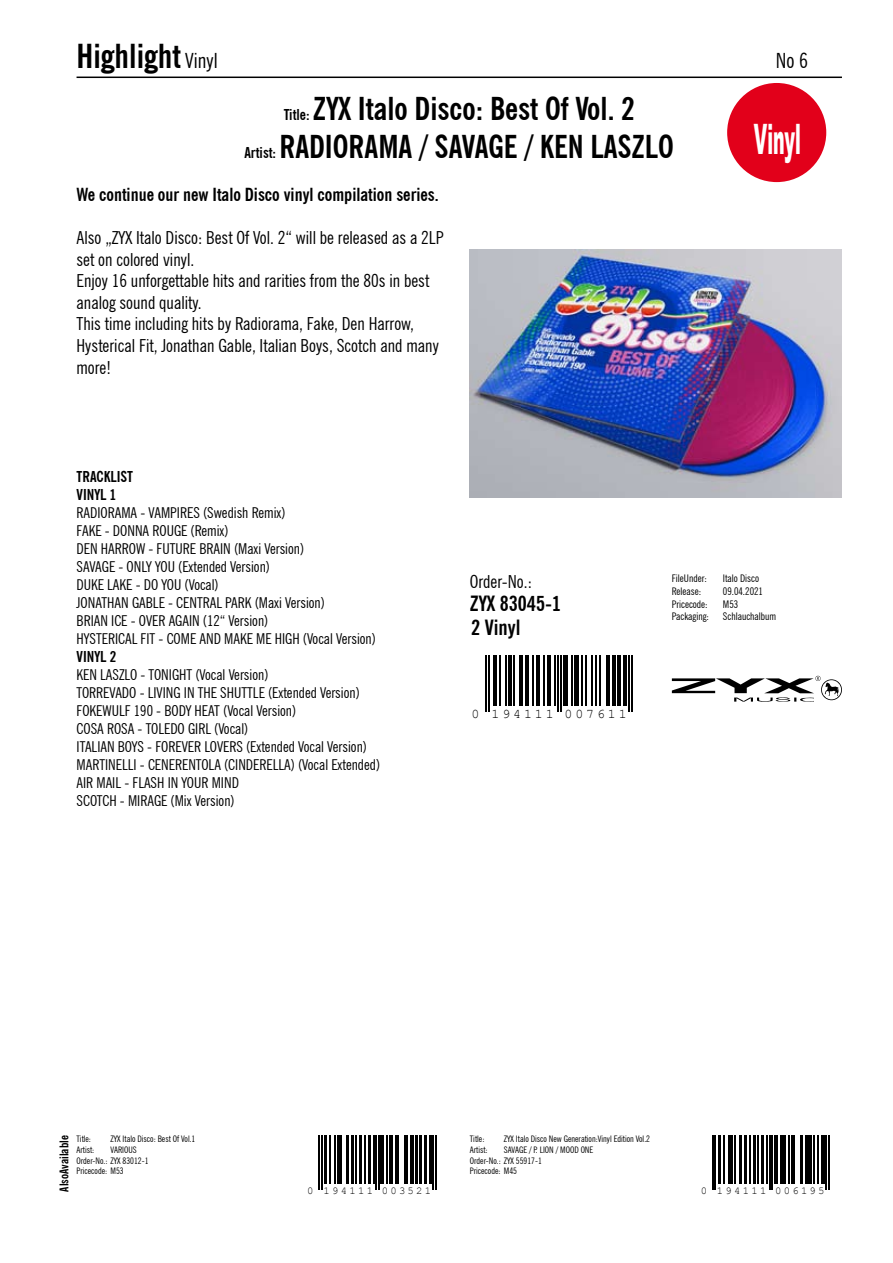
<style>
.page{position:relative;width:893px;height:1263px;background:#fff}
.page>*{position:absolute;margin:0;border:0;box-sizing:border-box;transform-origin:0 0}
.t1{font:900 42px "Arial";letter-spacing:.005em;color:#fff;scale:.41 1}
.t2{font:700 condensed 33px "News Gothic BT";color:#000}
.t3{font:700 condensed 31.5px/38.2px "News Gothic BT";color:#000;text-align:center}
.t4{font:700 condensed 21px "News Gothic BT";color:#000}
.t5{font:condensed 21px "News Gothic BT";color:#000}
.t6{font:condensed 18px/21.6px "News Gothic BT";color:#000}
.t7{font:700 condensed 18px "News Gothic BT";color:#000}
.t8{font:condensed 15px/18px "News Gothic BT";color:#000}
.t9{font:700 condensed 15px/18px "News Gothic BT";color:#000}
.t10{font:13.35px "Courier New";letter-spacing:.215em;color:#000}
.t11{font:700 condensed 12px "News Gothic BT";color:#000}
.t12{font:10.65px "Courier New";letter-spacing:.215em;color:#000}
.t13{font:condensed 10.5px "News Gothic BT";color:#000}
.t14{font:condensed 9px/10.6px "News Gothic BT";color:#000}
.s1{font-weight:400;font-size:21px}
.s2{font-size:15px}
</style>
<div class="page">
<hr style="left:77px;top:77px;width:765px;height:1px;background:#000">
<img style="left:470px;top:249px;width:372px;height:248px">
<hr style="left:485px;top:655px;width:2px;height:57px;background:#000">
<hr style="left:488px;top:655px;width:2px;height:57px;background:#000">
<hr style="left:493px;top:655px;width:3px;height:50px;background:#000">
<hr style="left:499px;top:655px;width:2px;height:50px;background:#000">
<hr style="left:506px;top:655px;width:1px;height:50px;background:#000">
<hr style="left:509px;top:655px;width:3px;height:50px;background:#000">
<hr style="left:513px;top:655px;width:2px;height:50px;background:#000">
<hr style="left:520px;top:655px;width:3px;height:50px;background:#000">
<hr style="left:526px;top:655px;width:3px;height:50px;background:#000">
<hr style="left:532px;top:655px;width:2px;height:50px;background:#000">
<hr style="left:537px;top:655px;width:3px;height:50px;background:#000">
<hr style="left:543px;top:655px;width:1px;height:50px;background:#000">
<hr style="left:547px;top:655px;width:4px;height:50px;background:#000">
<hr style="left:554px;top:655px;width:1px;height:50px;background:#000">
<hr style="left:557px;top:655px;width:1px;height:57px;background:#000">
<hr style="left:560px;top:655px;width:1px;height:57px;background:#000">
<div style="left:563px;top:655px;width:5px;height:50px;background:#000"></div>
<hr style="left:571px;top:655px;width:1px;height:50px;background:#000">
<div style="left:574px;top:655px;width:5px;height:50px;background:#000"></div>
<hr style="left:582px;top:655px;width:1px;height:50px;background:#000">
<hr style="left:585px;top:655px;width:1px;height:50px;background:#000">
<hr style="left:591px;top:655px;width:2px;height:50px;background:#000">
<hr style="left:596px;top:655px;width:1px;height:50px;background:#000">
<hr style="left:599px;top:655px;width:1px;height:50px;background:#000">
<hr style="left:606px;top:655px;width:4px;height:50px;background:#000">
<hr style="left:613px;top:655px;width:3px;height:50px;background:#000">
<hr style="left:617px;top:655px;width:3px;height:50px;background:#000">
<hr style="left:624px;top:655px;width:3px;height:50px;background:#000">
<hr style="left:628px;top:655px;width:2px;height:57px;background:#000">
<hr style="left:631px;top:655px;width:2px;height:57px;background:#000">
<svg style="left:672px;top:676px;width:170px;height:26px"></svg>
<hr style="left:319px;top:1135px;width:1px;height:54px;background:#000">
<hr style="left:321px;top:1135px;width:1px;height:54px;background:#000">
<hr style="left:325px;top:1135px;width:2px;height:49px;background:#000">
<hr style="left:330px;top:1135px;width:1px;height:49px;background:#000">
<hr style="left:335px;top:1135px;width:1px;height:49px;background:#000">
<hr style="left:337px;top:1135px;width:3px;height:49px;background:#000">
<hr style="left:341px;top:1135px;width:1px;height:49px;background:#000">
<hr style="left:346px;top:1135px;width:2px;height:49px;background:#000">
<hr style="left:351px;top:1135px;width:2px;height:49px;background:#000">
<hr style="left:356px;top:1135px;width:1px;height:49px;background:#000">
<hr style="left:359px;top:1135px;width:3px;height:49px;background:#000">
<hr style="left:364px;top:1135px;width:2px;height:49px;background:#000">
<hr style="left:368px;top:1135px;width:3px;height:49px;background:#000">
<hr style="left:373px;top:1135px;width:1px;height:49px;background:#000">
<hr style="left:376px;top:1135px;width:1px;height:54px;background:#000">
<hr style="left:378px;top:1135px;width:1px;height:54px;background:#000">
<hr style="left:380px;top:1135px;width:4px;height:49px;background:#000">
<hr style="left:387px;top:1135px;width:1px;height:49px;background:#000">
<hr style="left:389px;top:1135px;width:4px;height:49px;background:#000">
<hr style="left:395px;top:1135px;width:2px;height:49px;background:#000">
<hr style="left:398px;top:1135px;width:1px;height:49px;background:#000">
<hr style="left:404px;top:1135px;width:1px;height:49px;background:#000">
<hr style="left:406px;top:1135px;width:2px;height:49px;background:#000">
<hr style="left:410px;top:1135px;width:4px;height:49px;background:#000">
<hr style="left:415px;top:1135px;width:3px;height:49px;background:#000">
<hr style="left:419px;top:1135px;width:2px;height:49px;background:#000">
<hr style="left:424px;top:1135px;width:2px;height:49px;background:#000">
<hr style="left:429px;top:1135px;width:2px;height:49px;background:#000">
<hr style="left:432px;top:1135px;width:2px;height:54px;background:#000">
<hr style="left:435px;top:1135px;width:1px;height:54px;background:#000">
<hr style="left:712px;top:1135px;width:1px;height:54px;background:#000">
<hr style="left:714px;top:1135px;width:2px;height:54px;background:#000">
<hr style="left:718px;top:1135px;width:3px;height:49px;background:#000">
<hr style="left:723px;top:1135px;width:1px;height:49px;background:#000">
<hr style="left:728px;top:1135px;width:1px;height:49px;background:#000">
<hr style="left:730px;top:1135px;width:3px;height:49px;background:#000">
<hr style="left:734px;top:1135px;width:1px;height:49px;background:#000">
<hr style="left:739px;top:1135px;width:3px;height:49px;background:#000">
<hr style="left:744px;top:1135px;width:3px;height:49px;background:#000">
<hr style="left:749px;top:1135px;width:1px;height:49px;background:#000">
<hr style="left:753px;top:1135px;width:2px;height:49px;background:#000">
<hr style="left:758px;top:1135px;width:1px;height:49px;background:#000">
<hr style="left:761px;top:1135px;width:3px;height:49px;background:#000">
<hr style="left:766px;top:1135px;width:2px;height:49px;background:#000">
<hr style="left:769px;top:1135px;width:1px;height:54px;background:#000">
<hr style="left:771px;top:1135px;width:2px;height:54px;background:#000">
<hr style="left:774px;top:1135px;width:3px;height:49px;background:#000">
<hr style="left:780px;top:1135px;width:1px;height:49px;background:#000">
<hr style="left:782px;top:1135px;width:4px;height:49px;background:#000">
<hr style="left:789px;top:1135px;width:1px;height:49px;background:#000">
<hr style="left:791px;top:1135px;width:1px;height:49px;background:#000">
<hr style="left:794px;top:1135px;width:1px;height:49px;background:#000">
<hr style="left:800px;top:1135px;width:2px;height:49px;background:#000">
<hr style="left:805px;top:1135px;width:2px;height:49px;background:#000">
<hr style="left:808px;top:1135px;width:4px;height:49px;background:#000">
<hr style="left:813px;top:1135px;width:2px;height:49px;background:#000">
<hr style="left:817px;top:1135px;width:1px;height:49px;background:#000">
<hr style="left:821px;top:1135px;width:4px;height:49px;background:#000">
<hr style="left:826px;top:1135px;width:1px;height:54px;background:#000">
<hr style="left:828px;top:1135px;width:2px;height:54px;background:#000">
<div style="left:727px;top:83px;width:99px;height:99px;background:#e2001a;border-radius:50%"></div>
<h2 class="t2" style="left:77px;top:36px;width:143px">Highlight <span class="s1">Vinyl</span></h2>
<h3 class="t5" style="left:776px;top:47px;width:34px">No 6</h3>
<h3 class="t3" style="left:244px;top:89px;width:431px"><span class="s2">Title:</span> ZYX Italo Disco: Best Of Vol. 2<br><span class="s2">Artist:</span> RADIORAMA / SAVAGE / KEN LASZLO</h3>
<p class="t7" style="left:77px;top:183px;width:364px">We continue our new Italo Disco vinyl compilation series.</p>
<p class="t6" style="left:77px;top:227px;width:369px">Also „ZYX Italo Disco: Best Of Vol. 2“ will be released as a 2LP set on colored vinyl.<br>Enjoy 16 unforgettable hits and rarities from the 80s in best analog sound quality.<br>This time including hits by Radiorama, Fake, Den Harrow, Hysterical Fit, Jonathan Gable, Italian Boys, Scotch and many more!</p>
<h1 class="t1" style="left:754px;top:109px;width:116px">Vinyl</h1>
<p class="t9" style="left:77px;top:467px;width:58px">TRACKLIST<br>VINYL 1</p>
<p class="t8" style="left:77px;top:503px;width:301px">RADIORAMA - VAMPIRES (Swedish Remix)<br>FAKE - DONNA ROUGE (Remix)<br>DEN HARROW - FUTURE BRAIN (Maxi Version)<br>SAVAGE - ONLY YOU (Extended Version)<br>DUKE LAKE - DO YOU (Vocal)<br>JONATHAN GABLE - CENTRAL PARK (Maxi Version)<br>BRIAN ICE - OVER AGAIN (12“ Version)<br>HYSTERICAL FIT - COME AND MAKE ME HIGH (Vocal Version)</p>
<p class="t9" style="left:77px;top:647px;width:41px">VINYL 2</p>
<p class="t8" style="left:77px;top:665px;width:305px">KEN LASZLO - TONIGHT (Vocal Version)<br>TORREVADO - LIVING IN THE SHUTTLE (Extended Version)<br>FOKEWULF 190 - BODY HEAT (Vocal Version)<br>COSA ROSA - TOLEDO GIRL (Vocal)<br>ITALIAN BOYS - FOREVER LOVERS (Extended Vocal Version)<br>MARTINELLI - CENERENTOLA (CINDERELLA) (Vocal Extended)<br>AIR MAIL - FLASH IN YOUR MIND<br>SCOTCH - MIRAGE (Mix Version)</p>
<p class="t6" style="left:470px;top:570px;width:64px">Order-No.:</p>
<h3 class="t4" style="left:470px;top:591px;width:93px">ZYX 83045-1</h3>
<h3 class="t4" style="left:471px;top:614px;width:51px">2 Vinyl</h3>
<p class="t10" style="left:471px;top:705px;width:157px">0 194111 007611</p>
<p class="t13" style="left:672px;top:572px;width:37px">FileUnder:</p>
<p class="t13" style="left:723px;top:572px;width:38px">Italo Disco</p>
<p class="t13" style="left:672px;top:585px;width:31px">Release:</p>
<p class="t13" style="left:723px;top:585px;width:42px">09.04.2021</p>
<p class="t13" style="left:672px;top:597px;width:37px">Pricecode:</p>
<p class="t13" style="left:723px;top:597px;width:17px">M53</p>
<p class="t13" style="left:672px;top:610px;width:39px">Packaging:</p>
<p class="t13" style="left:723px;top:610px;width:55px">Schlauchalbum</p>
<p class="t11" style="left:57px;top:1191px;width:58px;rotate:-90deg">AlsoAvailable</p>
<p class="t14" style="left:77px;top:1134px;width:16px">Title:</p>
<p class="t14" style="left:111px;top:1134px;width:86px">ZYX Italo Disco: Best Of Vol.1</p>
<p class="t14" style="left:77px;top:1144px;width:73px;text-indent:34px">VARIOUS<br>Order-No.: ZYX 83012-1<br>Pricecode: M53</p>
<p class="t14" style="left:77px;top:1144px;width:19px">Artist:</p>
<p class="t12" style="left:307px;top:1184px;width:125px">0 194111 003521</p>
<p class="t14" style="left:470px;top:1134px;width:16px">Title:</p>
<p class="t14" style="left:504px;top:1134px;width:148px">ZYX Italo Disco New Generation:Vinyl Edition Vol.2</p>
<p class="t14" style="left:470px;top:1144px;width:19px">Artist:</p>
<p class="t14" style="left:470px;top:1144px;width:125px;text-indent:34px">SAVAGE / P. LION / MOOD ONE<br>Order-No.: ZYX 55917-1<br>Pricecode: M45</p>
<p class="t12" style="left:701px;top:1184px;width:125px">0 194111 006195</p>
</div>
